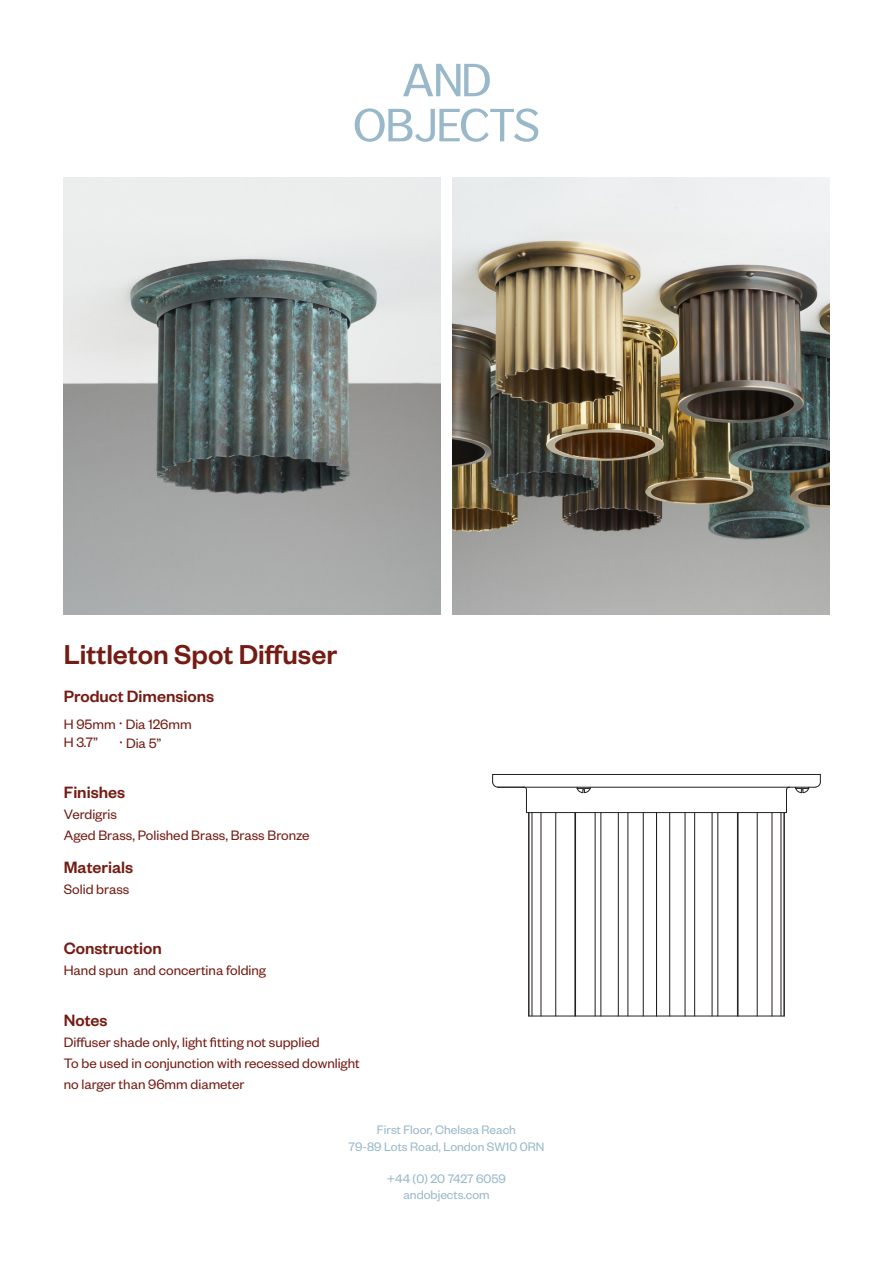
<style>
.page{position:relative;width:893px;height:1263px;background:#fff}
.page>*{position:absolute;margin:0;border:0;box-sizing:border-box;transform-origin:0 0}
.t1{font:500 30px "Founders Grotesk";color:#741c14}
.t2{font:500 18px "Founders Grotesk";color:#741c14}
.t3{font:15px "Founders Grotesk";color:#741c14}
.t4{font:13.5px "Founders Grotesk";color:#99b8ca}
.s1{font-family:"Futura";font-weight:500}
</style>
<div class="page">
<hr style="left:656px;top:774px;width:164px;height:1px;background:#231f20">
<hr style="left:529px;top:812px;width:255px;height:1px;background:#231f20">
<hr style="left:493px;top:774px;width:163px;height:1px;background:#231f20">
<hr style="left:669px;top:812px;width:1px;height:204px;background:#231f20">
<hr style="left:685px;top:812px;width:1px;height:204px;background:#231f20">
<hr style="left:694px;top:812px;width:1px;height:204px;background:#231f20">
<hr style="left:712px;top:812px;width:1px;height:204px;background:#231f20">
<hr style="left:718px;top:812px;width:1px;height:204px;background:#231f20">
<hr style="left:738px;top:812px;width:1px;height:204px;background:#231f20">
<hr style="left:772px;top:812px;width:1px;height:204px;background:#231f20">
<hr style="left:781px;top:812px;width:1px;height:204px;background:#231f20">
<hr style="left:784px;top:812px;width:1px;height:204px;background:#231f20">
<hr style="left:757px;top:812px;width:1px;height:204px;background:#231f20">
<hr style="left:737px;top:812px;width:1px;height:204px;background:#231f20">
<hr style="left:656px;top:812px;width:1px;height:204px;background:#231f20">
<hr style="left:643px;top:812px;width:1px;height:204px;background:#231f20">
<hr style="left:628px;top:812px;width:1px;height:204px;background:#231f20">
<hr style="left:618px;top:812px;width:1px;height:204px;background:#231f20">
<hr style="left:601px;top:812px;width:1px;height:204px;background:#231f20">
<hr style="left:595px;top:812px;width:1px;height:204px;background:#231f20">
<hr style="left:541px;top:812px;width:1px;height:204px;background:#231f20">
<hr style="left:532px;top:812px;width:1px;height:204px;background:#231f20">
<hr style="left:529px;top:812px;width:1px;height:204px;background:#231f20">
<hr style="left:555px;top:812px;width:1px;height:204px;background:#231f20">
<hr style="left:575px;top:812px;width:1px;height:204px;background:#231f20">
<hr style="left:529px;top:1016px;width:255px;height:1px;background:#231f20">
<hr style="left:524px;top:787px;width:265px;height:1px;background:#231f20">
<svg style="left:492px;top:774px;width:37px;height:39px"></svg>
<svg style="left:784px;top:774px;width:37px;height:39px"></svg>
<svg style="left:576px;top:787px;width:15px;height:6px"></svg>
<svg style="left:403px;top:64px;width:87px;height:32px"></svg>
<svg style="left:355px;top:108px;width:183px;height:34px"></svg>
<img style="left:64px;top:177px;width:376px;height:438px">
<img style="left:453px;top:177px;width:376px;height:438px">
<p class="t1" style="left:64px;top:635px;width:275px">Littleton Spot Diffuser</p>
<p class="t2" style="left:64px;top:685px;width:152px">Product Dimensions</p>
<p class="t3" style="left:64px;top:715px;width:129px">H 95mm <span class="s1">·</span> Dia 126mm</p>
<p class="t3" style="left:64px;top:733px;width:36px">H 3.7”</p>
<p class="t2" style="left:64px;top:781px;width:63px">Finishes</p>
<p class="t3" style="left:64px;top:805px;width:55px">Verdigris</p>
<p class="t3" style="left:64px;top:826px;width:247px">Aged Brass, Polished Brass, Brass Bronze</p>
<p class="t2" style="left:64px;top:856px;width:71px">Materials</p>
<p class="t3" style="left:64px;top:880px;width:67px">Solid brass</p>
<p class="t3" style="left:119px;top:734px;width:44px"><span class="s1">·</span> Dia 5”</p>
<p class="t2" style="left:64px;top:937px;width:99px">Construction</p>
<p class="t3" style="left:64px;top:961px;width:204px">Hand spun and concertina folding</p>
<p class="t2" style="left:64px;top:1009px;width:45px">Notes</p>
<p class="t3" style="left:64px;top:1033px;width:257px">Diffuser shade only, light fitting not supplied</p>
<p class="t3" style="left:64px;top:1054px;width:298px">To be used in conjunction with recessed downlight</p>
<p class="t3" style="left:64px;top:1075px;width:182px">no larger than 96mm diameter</p>
<p class="t4" style="left:377px;top:1122px;width:141px">First Floor, Chelsea Reach</p>
<p class="t4" style="left:349px;top:1138px;width:197px">79-89 Lots Road, London SW10 0RN</p>
<p class="t4" style="left:387px;top:1170px;width:121px">+44 (0) 20 7427 6059</p>
<p class="t4" style="left:403px;top:1186px;width:88px">andobjects.com</p>
</div>
